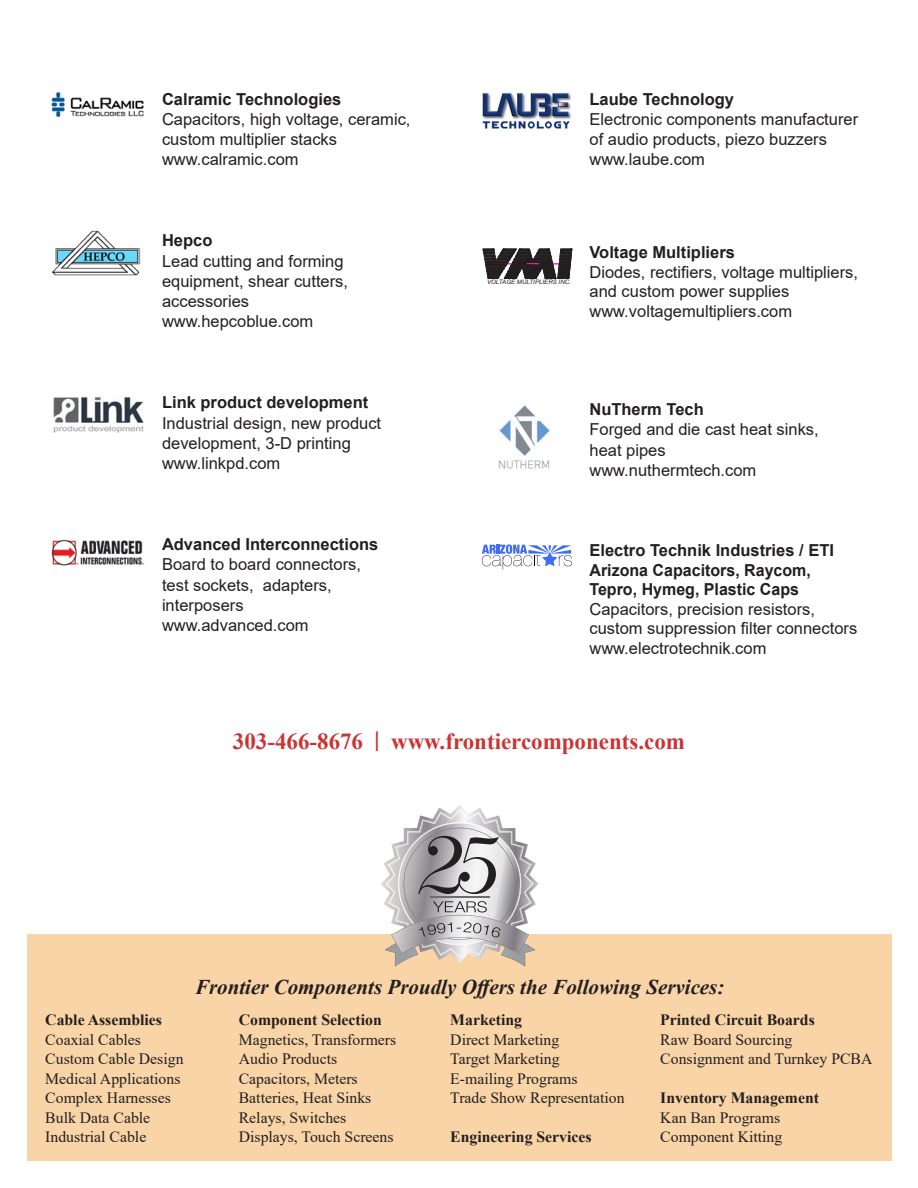
<style>
.page{position:relative;width:918px;height:1188px;background:#fff}
.page>*{position:absolute;margin:0;border:0;box-sizing:border-box;transform-origin:0 0}
.t1{font:700 22.95px "Times New Roman";color:#c33}
.t2{font:italic 700 21px "Times New Roman";color:#231f20}
.t3{font:16.5px/20.2px "Arial";color:#231f20}
.t4{font:700 16.5px "Arial";color:#231f20}
.t5{font:15.75px "Times New Roman";color:#231f20}
.t6{font:700 15.75px "Times New Roman";color:#231f20}
.t7{font:italic 6.15px "Arial";color:#231f20}
.s1{font-family:"Helvetica Neue LT Std";font-weight:300;font-size:27.45px}
</style>
<div class="page">
<img style="left:52px;top:230px;width:89px;height:46px">
<div style="left:27px;top:934px;width:864px;height:227px;background:#f8d4a7"></div>
<img style="left:482px;top:93px;width:89px;height:36px">
<img style="left:51px;top:539px;width:94px;height:27px">
<img style="left:498px;top:405px;width:52px;height:64px">
<img style="left:51px;top:91px;width:93px;height:27px">
<svg style="left:381px;top:805px;width:158px;height:162px"></svg>
<hr style="left:430px;top:897px;width:60px;height:1px;background:#6c6d70">
<svg style="left:482px;top:248px;width:91px;height:31px"></svg>
<svg style="left:482px;top:544px;width:90px;height:26px"></svg>
<img style="left:53px;top:396px;width:91px;height:36px">
<p class="t4" style="left:162px;top:87px;width:181px">Calramic Technologies</p>
<p class="t3" style="left:162px;top:109px;width:250px">Capacitors, high voltage, ceramic, custom multiplier stacks</p>
<p class="t3" style="left:162px;top:149px;width:138px">www.calramic.com</p>
<p class="t4" style="left:162px;top:229px;width:52px">Hepco</p>
<p class="t3" style="left:162px;top:251px;width:183px">Lead cutting and forming</p>
<p class="t3" style="left:162px;top:271px;width:188px">equipment, shear cutters,</p>
<p class="t3" style="left:162px;top:291px;width:89px">accessories</p>
<p class="t3" style="left:162px;top:311px;width:153px">www.hepcoblue.com</p>
<p class="t4" style="left:162px;top:391px;width:208px">Link product development</p>
<p class="t3" style="left:162px;top:413px;width:221px">Industrial design, new product development, 3-D printing</p>
<p class="t3" style="left:162px;top:453px;width:120px">www.linkpd.com</p>
<p class="t4" style="left:162px;top:533px;width:218px">Advanced Interconnections</p>
<p class="t3" style="left:162px;top:554px;width:201px">Board to board connectors,</p>
<p class="t3" style="left:162px;top:575px;width:171px">test sockets, adapters,</p>
<p class="t3" style="left:162px;top:595px;width:83px">interposers</p>
<p class="t3" style="left:162px;top:615px;width:148px">www.advanced.com</p>
<p class="t4" style="left:590px;top:87px;width:146px">Laube Technology</p>
<p class="t3" style="left:590px;top:109px;width:270px">Electronic components manufacturer of audio products, piezo buzzers</p>
<p class="t3" style="left:590px;top:149px;width:117px">www.laube.com</p>
<p class="t7" style="left:487px;top:278px;width:85px">VOLTAGE MULTIPLIERS INC.</p>
<p class="t4" style="left:590px;top:241px;width:147px">Voltage Multipliers</p>
<p class="t3" style="left:590px;top:262px;width:270px;line-height:19.5px">Diodes, rectifiers, voltage multipliers, and custom power supplies</p>
<p class="t3" style="left:590px;top:301px;width:204px">www.voltagemultipliers.com</p>
<p class="t4" style="left:590px;top:398px;width:116px">NuTherm Tech</p>
<p class="t3" style="left:590px;top:419px;width:231px">Forged and die cast heat sinks,</p>
<p class="t3" style="left:590px;top:440px;width:78px">heat pipes</p>
<p class="t3" style="left:590px;top:460px;width:168px">www.nuthermtech.com</p>
<p class="t4" style="left:590px;top:539px;width:246px">Electro Technik Industries / ETI</p>
<p class="t4" style="left:590px;top:558px;width:223px">Arizona Capacitors, Raycom,</p>
<p class="t4" style="left:590px;top:578px;width:211px">Tepro, Hymeg, Plastic Caps</p>
<p class="t3" style="left:590px;top:599px;width:269px;line-height:19.5px">Capacitors, precision resistors, custom suppression filter connectors</p>
<p class="t3" style="left:590px;top:638px;width:178px">www.electrotechnik.com</p>
<p class="t1" style="left:233px;top:724px;width:454px">303-466-8676 <span class="s1">l</span> www.frontiercomponents.com</p>
<p class="t2" style="left:195px;top:972px;width:531px">Frontier Components Proudly Offers the Following Services:</p>
<p class="t6" style="left:45px;top:1008px;width:118px">Cable Assemblies</p>
<p class="t6" style="left:239px;top:1008px;width:145px">Component Selection</p>
<p class="t6" style="left:450px;top:1008px;width:73px">Marketing</p>
<p class="t6" style="left:660px;top:1008px;width:156px">Printed Circuit Boards</p>
<p class="t5" style="left:45px;top:1028px;width:97px">Coaxial Cables</p>
<p class="t5" style="left:239px;top:1028px;width:159px">Magnetics, Transformers</p>
<p class="t5" style="left:450px;top:1028px;width:110px">Direct Marketing</p>
<p class="t5" style="left:660px;top:1028px;width:134px">Raw Board Sourcing</p>
<p class="t5" style="left:45px;top:1048px;width:140px">Custom Cable Design</p>
<p class="t5" style="left:239px;top:1048px;width:100px">Audio Products</p>
<p class="t5" style="left:450px;top:1048px;width:111px">Target Marketing</p>
<p class="t5" style="left:660px;top:1048px;width:214px">Consignment and Turnkey PCBA</p>
<p class="t5" style="left:45px;top:1067px;width:137px">Medical Applications</p>
<p class="t5" style="left:239px;top:1067px;width:120px">Capacitors, Meters</p>
<p class="t5" style="left:450px;top:1067px;width:129px">E-mailing Programs</p>
<p class="t5" style="left:45px;top:1087px;width:127px">Complex Harnesses</p>
<p class="t5" style="left:239px;top:1087px;width:134px">Batteries, Heat Sinks</p>
<p class="t5" style="left:450px;top:1087px;width:176px">Trade Show Representation</p>
<p class="t6" style="left:660px;top:1086px;width:160px">Inventory Management</p>
<p class="t5" style="left:45px;top:1106px;width:106px">Bulk Data Cable</p>
<p class="t5" style="left:239px;top:1106px;width:109px">Relays, Switches</p>
<p class="t5" style="left:660px;top:1106px;width:121px">Kan Ban Programs</p>
<p class="t5" style="left:45px;top:1126px;width:103px">Industrial Cable</p>
<p class="t5" style="left:239px;top:1126px;width:156px">Displays, Touch Screens</p>
<p class="t6" style="left:450px;top:1125px;width:143px">Engineering Services</p>
<p class="t5" style="left:660px;top:1126px;width:124px">Component Kitting</p>
</div>
